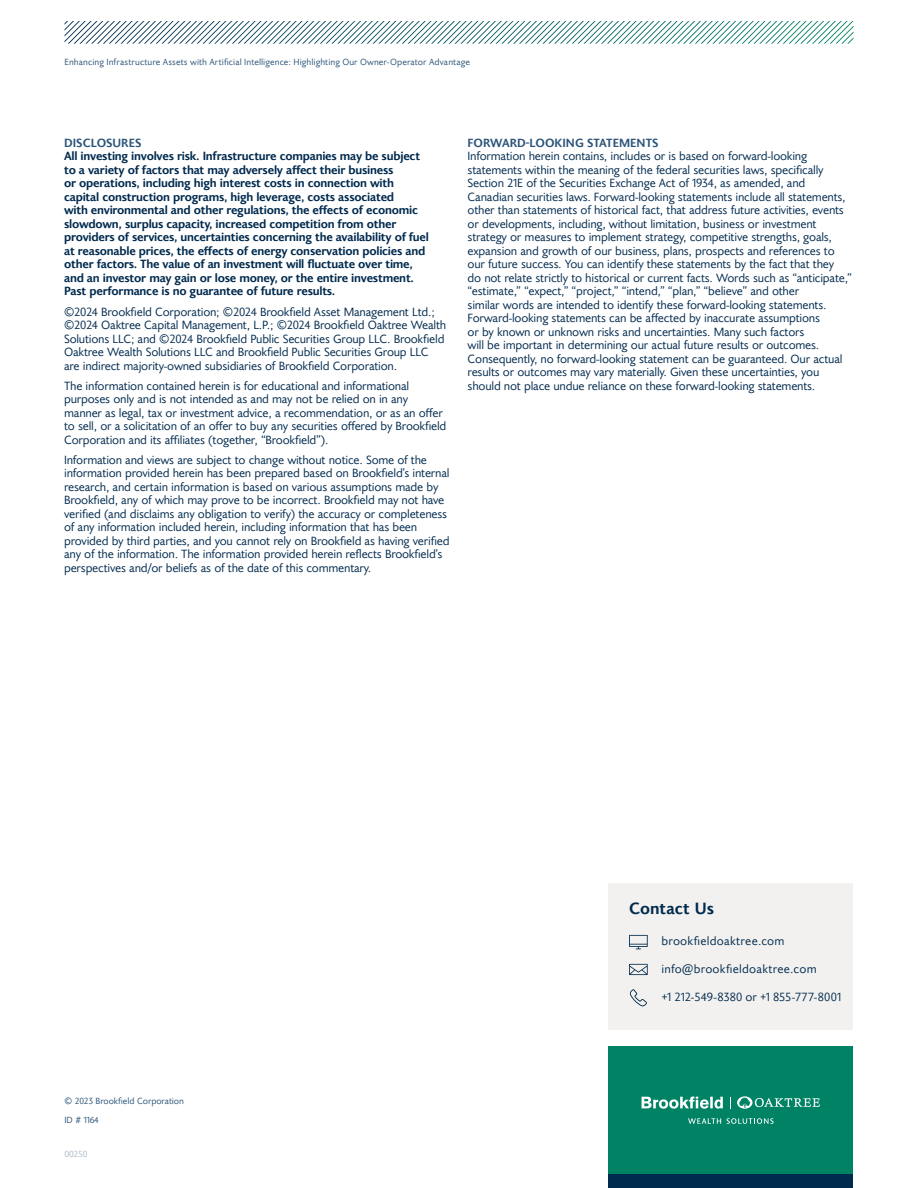
<style>
.page{position:relative;width:918px;height:1188px;background:#fff}
.page>*{position:absolute;margin:0;border:0;box-sizing:border-box;transform-origin:0 0}
.t1{font:700 16.5px "Joanna Sans Nova";color:#002a4e}
.t2{font:12px/13.5px "Joanna Sans Nova";letter-spacing:-.02em;color:#002a4e}
.t3{font:700 12px/13.5px "Joanna Sans Nova";letter-spacing:-.02em;color:#002a4e}
.t4{font:700 12px "Joanna Sans Nova";color:#2b5479}
.t5{font:12px "Joanna Sans Nova";color:#002a4e}
.t6{font:12px "Joanna Sans Nova";letter-spacing:.015em;color:#002a4e}
.t7{font:12px "Joanna Sans Nova";letter-spacing:.02em;color:#002a4e}
.t8{font:9px/18.8px "Joanna Sans Nova";letter-spacing:.005em;color:#2b5479}
.t9{font:9px "Joanna Sans Nova";letter-spacing:-.01em;color:#acb8c4}
</style>
<div class="page">
<svg style="left:64px;top:21px;width:790px;height:23px"></svg>
<div style="left:608px;top:1173px;width:245px;height:15px;background:#002a4e"></div>
<div style="left:608px;top:1046px;width:245px;height:127px;background:#008265"></div>
<svg style="left:642px;top:1097px;width:81px;height:12px"></svg>
<svg style="left:737px;top:1096px;width:83px;height:13px"></svg>
<svg style="left:688px;top:1118px;width:33px;height:6px"></svg>
<svg style="left:727px;top:1118px;width:47px;height:6px"></svg>
<div style="left:608px;top:884px;width:245px;height:146px;background:#f2f1ef"></div>
<svg style="left:629px;top:935px;width:19px;height:14px"></svg>
<svg style="left:629px;top:964px;width:19px;height:11px"></svg>
<svg style="left:630px;top:989px;width:17px;height:17px"></svg>
<p class="t8" style="left:64px;top:52px;width:407px">Enhancing Infrastructure Assets with Artificial Intelligence: Highlighting Our Owner-Operator Advantage</p>
<p class="t4" style="left:64px;top:134px;width:79px">DISCLOSURES</p>
<p class="t3" style="left:64px;top:149px;width:366px">All investing involves risk. Infrastructure companies may be subject to a variety of factors that may adversely affect their business<br>or operations, including high interest costs in connection with capital construction programs, high leverage, costs associated<br>with environmental and other regulations, the effects of economic slowdown, surplus capacity, increased competition from other providers of services, uncertainties concerning the availability of fuel at reasonable prices, the effects of energy conservation policies and other factors. The value of an investment will fluctuate over time, and an investor may gain or lose money, or the entire investment.<br>Past performance is no guarantee of future results.</p>
<p class="t2" style="left:64px;top:304px;width:384px">©2024 Brookfield Corporation; ©2024 Brookfield Asset Management Ltd.; ©2024 Oaktree Capital Management, L.P.; ©2024 Brookfield Oaktree Wealth Solutions LLC; and ©2024 Brookfield Public Securities Group LLC. Brookfield Oaktree Wealth Solutions LLC and Brookfield Public Securities Group LLC are indirect majority-owned subsidiaries of Brookfield Corporation.</p>
<p class="t2" style="left:64px;top:378px;width:384px">The information contained herein is for educational and informational purposes only and is not intended as and may not be relied on in any manner as legal, tax or investment advice, a recommendation, or as an offer to sell, or a solicitation of an offer to buy any securities offered by Brookfield Corporation and its affiliates (together, “Brookfield”).</p>
<p class="t2" style="left:64px;top:453px;width:387px">Information and views are subject to change without notice. Some of the information provided herein has been prepared based on Brookfield’s internal research, and certain information is based on various assumptions made by Brookfield, any of which may prove to be incorrect. Brookfield may not have verified (and disclaims any obligation to verify) the accuracy or completeness of any information included herein, including information that has been provided by third parties, and you cannot rely on Brookfield as having verified any of the information. The information provided herein reflects Brookfield’s perspectives and/or beliefs as of the date of this commentary.</p>
<p class="t4" style="left:468px;top:134px;width:192px">FORWARD-LOOKING STATEMENTS</p>
<p class="t2" style="left:468px;top:149px;width:386px">Information herein contains, includes or is based on forward-looking statements within the meaning of the federal securities laws, specifically Section 21E of the Securities Exchange Act of 1934, as amended, and Canadian securities laws. Forward-looking statements include all statements, other than statements of historical fact, that address future activities, events or developments, including, without limitation, business or investment strategy or measures to implement strategy, competitive strengths, goals, expansion and growth of our business, plans, prospects and references to our future success. You can identify these statements by the fact that they<br>do not relate strictly to historical or current facts. Words such as “anticipate,” “estimate,” “expect,” “project,” “intend,” “plan,” “believe” and other<br>similar words are intended to identify these forward-looking statements.<br>Forward-looking statements can be affected by inaccurate assumptions<br>or by known or unknown risks and uncertainties. Many such factors<br>will be important in determining our actual future results or outcomes.<br>Consequently, no forward-looking statement can be guaranteed. Our actual results or outcomes may vary materially. Given these uncertainties, you should not place undue reliance on these forward-looking statements.</p>
<p class="t8" style="left:64px;top:1092px;width:121px">© 2023 Brookfield Corporation<br>ID # 1164</p>
<p class="t9" style="left:64px;top:1148px;width:24px">00250</p>
<h1 class="t1" style="left:629px;top:896px;width:86px">Contact Us</h1>
<p class="t7" style="left:661px;top:932px;width:124px">brookfieldoaktree.com</p>
<p class="t6" style="left:661px;top:961px;width:157px">info@brookfieldoaktree.com</p>
<p class="t5" style="left:661px;top:989px;width:181px">+1 212-549-8380 or +1 855-777-8001</p>
</div>
